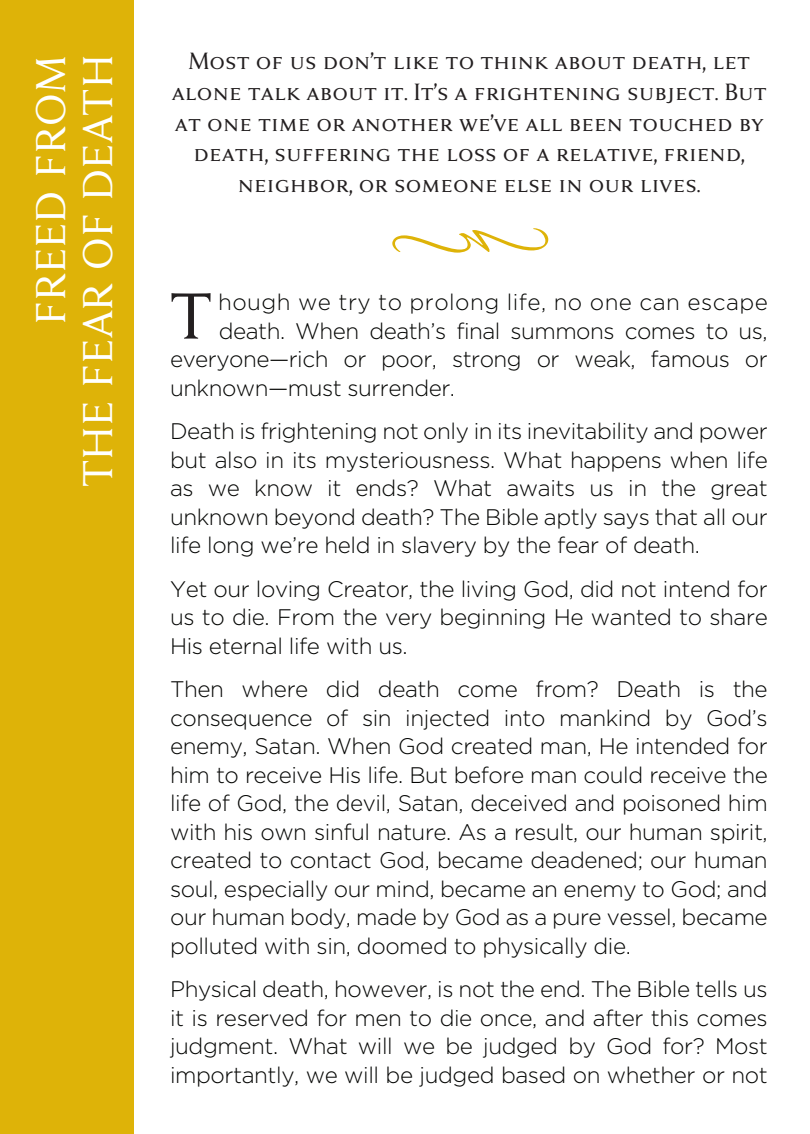
<style>
.page{position:relative;width:810px;height:1134px;background:#fff}
.page>*{position:absolute;margin:0;border:0;box-sizing:border-box;transform-origin:0 0}
.t1{font:70.2px "Anziano Small Caps";color:#231f20}
.t2{font:45px/47.1px "Anziano Small Caps";color:#fff;text-align:right}
.t3{font:25.5px/30.6px "Anziano Small Caps";letter-spacing:-.05em;color:#231f20;text-align:center}
.t4{font:300 22.5px/28.5px "Gotham";letter-spacing:-.02em;color:#040503;text-align:justify}
.t5{font:300 22.5px "Gotham";letter-spacing:.02em;color:#040503}
</style>
<div class="page">
<div style="left:0;top:0;width:134px;height:1134px;background:#deb308"></div>
<svg style="left:392px;top:228px;width:156px;height:25px"></svg>
<h2 class="t2" style="left:28px;top:487px;width:434px;rotate:-90deg">FREED FROM<br>THE FEAR OF DEATH</h2>
<p class="t3" style="left:171px;top:46px;width:598px">Most of us don’t like to think about death, let alone talk about it. It’s a frightening subject. But at one time or another we’ve all been touched by death, suffering the loss of a relative, friend, neighbor, or someone else in our lives.</p>
<h1 class="t1" style="left:170px;top:280px;width:44px">T</h1>
<p class="t5" style="left:218px;top:290px;width:551px">hough we try to prolong life, no one can escape</p>
<p class="t4" style="left:219px;top:316px;width:550px">death. When death’s final summons comes to us,</p>
<p class="t4" style="left:170px;top:345px;width:599px">everyone—rich or poor, strong or weak, famous or</p>
<p class="t4" style="left:170px;top:373px;width:287px">unknown—must surrender.</p>
<p class="t4" style="left:170px;top:417px;width:599px">Death is frightening not only in its inevitability and power but also in its mysteriousness. What happens when life as we know it ends? What awaits us in the great unknown beyond death? The Bible aptly says that all our life long we’re held in slavery by the fear of death.</p>
<p class="t4" style="left:170px;top:574px;width:599px">Yet our loving Creator, the living God, did not intend for us to die. From the very beginning He wanted to share His eternal life with us.</p>
<p class="t4" style="left:170px;top:675px;width:599px">Then where did death come from? Death is the consequence of sin injected into mankind by God’s enemy, Satan. When God created man, He intended for him to receive His life. But before man could receive the life of God, the devil, Satan, deceived and poisoned him with his own sinful nature. As a result, our human spirit, created to contact God, became deadened; our human soul, especially our mind, became an enemy to God; and our human body, made by God as a pure vessel, became polluted with sin, doomed to physically die.</p>
<p class="t4" style="left:170px;top:975px;width:599px">Physical death, however, is not the end. The Bible tells us it is reserved for men to die once, and after this comes judgment. What will we be judged by God for? Most importantly, we will be judged based on whether or not</p>
</div>
